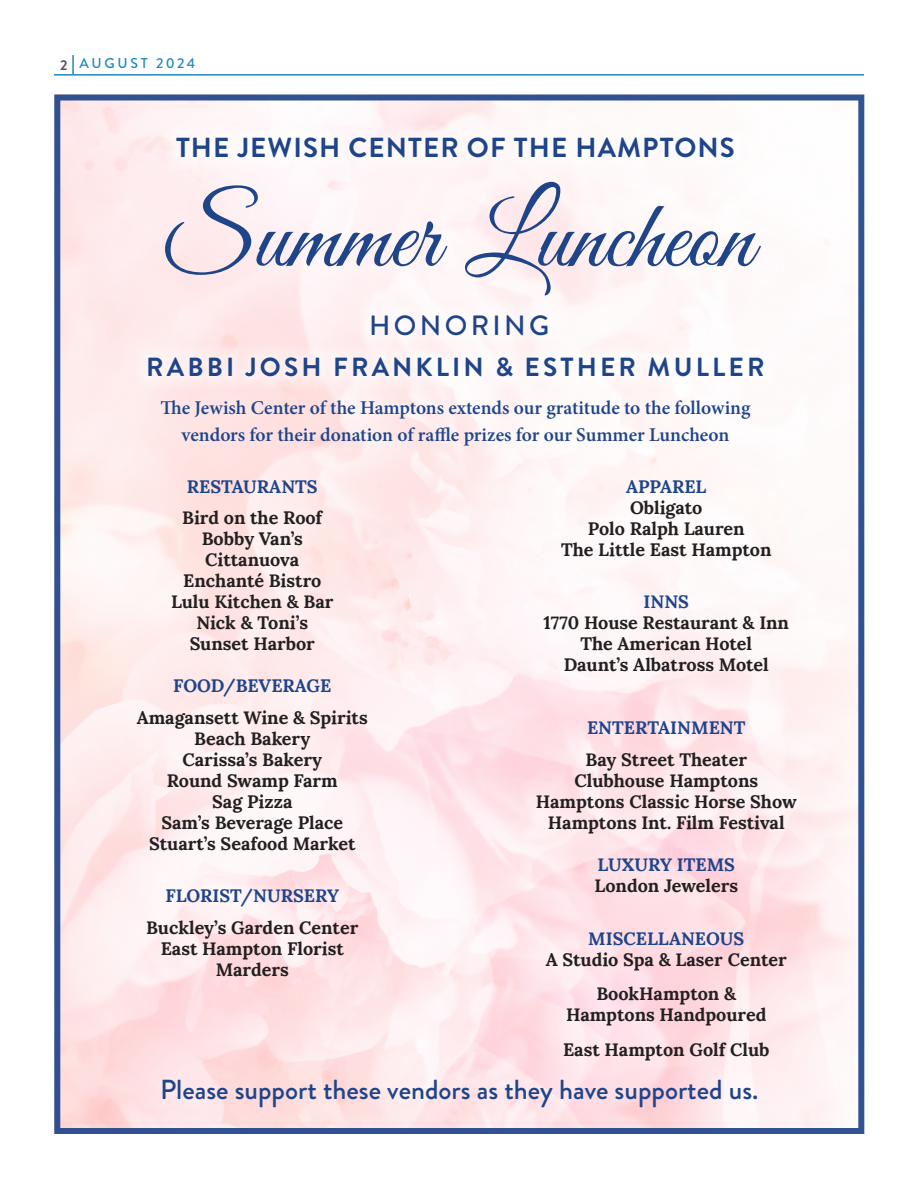
<style>
.page{position:relative;width:918px;height:1188px;background:#fff}
.page>*{position:absolute;margin:0;border:0;box-sizing:border-box;transform-origin:0 0}
.t1{font:98.85px "Great Vibes";color:#1e448a}
.t2{font:500 27.9px "Brandon Grotesque";letter-spacing:.12em;color:#1e448a}
.t3{font:500 27.6px "Brandon Grotesque";color:#1e448a}
.t4{font:700 27.6px "Brandon Grotesque";letter-spacing:.04em;color:#1e448a}
.t5{font:700 26.25px "Brandon Grotesque";letter-spacing:.12em;color:#1e448a}
.t6{font:600 19.5px/26.4px "Minion Pro";letter-spacing:-.005em;color:#1e448a;text-align:center}
.t7{font:700 18px/21px "Lora";color:#231f20;text-align:center}
.t8{font:700 18px "Lora";color:#1e448a}
.t9{font:500 14.25px "Brandon Grotesque";letter-spacing:.185em;color:#1c89c0}
.s1{font-weight:700;color:#57585a}
.s2{color:#1e448a}
</style>
<div class="page">
<svg style="left:72px;top:55px;width:2px;height:19px"></svg>
<hr style="left:54px;top:74px;width:810px;height:2px;background:#1c89c0">
<div style="left:134px;top:343px;width:644px;height:48px;background:linear-gradient(to right,#feebeb,#fefdfe)"></div>
<div style="left:357px;top:300px;width:205px;height:50px;background:#fef7f8"></div>
<div style="left:54px;top:94px;width:810px;height:1040px;border:6px solid #1e448a"></div>
<p class="t9" style="left:60px;top:53px;width:137px"><span class="s1">2</span> AUGUST 2024</p>
<p class="t4" style="left:176px;top:129px;width:560px">THE JEWISH CENTER OF THE HAMPTONS</p>
<p class="t1" style="left:165px;top:182px;width:590px">Summer Luncheon</p>
<p class="t2" style="left:369px;top:306px;width:182px">HONORING</p>
<p class="t5" style="left:146px;top:349px;width:620px">RABBI JOSH FRANKLIN &amp; ESTHER MULLER</p>
<p class="t6" style="left:160px;top:395px;width:591px">The Jewish Center of the Hamptons extends our gratitude to the following vendors for their donation of raffle prizes for our Summer Luncheon</p>
<p class="t8" style="left:187px;top:471px;width:132px">RESTAURANTS</p>
<p class="t7" style="left:182px;top:505px;width:141px">Bird on the Roof</p>
<p class="t7" style="left:202px;top:526px;width:103px">Bobby Van’s</p>
<p class="t7" style="left:205px;top:547px;width:96px">Cittanuova</p>
<p class="t7" style="left:183px;top:568px;width:140px">Enchanté Bistro</p>
<p class="t7" style="left:171px;top:589px;width:164px">Lulu Kitchen &amp; Bar</p>
<p class="t7" style="left:197px;top:610px;width:113px">Nick &amp; Toni’s</p>
<p class="t7" style="left:190px;top:631px;width:127px">Sunset Harbor</p>
<p class="t8" style="left:173px;top:670px;width:160px">FOOD/BEVERAGE</p>
<p class="t7" style="left:137px;top:705px;width:233px">Amagansett Wine &amp; Spirits</p>
<p class="t7" style="left:194px;top:726px;width:118px">Beach Bakery</p>
<p class="t7" style="left:182px;top:747px;width:141px">Carissa’s Bakery</p>
<p class="t7" style="left:167px;top:768px;width:173px">Round Swamp Farm</p>
<p class="t7" style="left:212px;top:789px;width:82px">Sag Pizza</p>
<p class="t7" style="left:161px;top:810px;width:183px">Sam’s Beverage Place</p>
<p class="t7" style="left:149px;top:831px;width:208px">Stuart’s Seafood Market</p>
<p class="t8" style="left:165px;top:881px;width:175px">FLORIST/NURSERY</p>
<p class="t7" style="left:146px;top:915px;width:214px">Buckley’s Garden Center</p>
<p class="t7" style="left:161px;top:936px;width:185px">East Hampton Florist</p>
<p class="t7" style="left:216px;top:957px;width:74px">Marders</p>
<p class="t8" style="left:626px;top:471px;width:82px">APPAREL</p>
<p class="t7" style="left:630px;top:495px;width:74px">Obligato</p>
<p class="t7" style="left:588px;top:516px;width:158px">Polo Ralph Lauren</p>
<p class="t7" style="left:561px;top:537px;width:212px">The Little East Hampton</p>
<p class="t7" style="left:544px;top:589px;width:247px"><span class="s2">INNS<br></span>1770 House Restaurant &amp; Inn<br>The American Hotel<br>Daunt’s Albatross Motel</p>
<p class="t8" style="left:587px;top:713px;width:160px">ENTERTAINMENT</p>
<p class="t7" style="left:586px;top:747px;width:163px">Bay Street Theater</p>
<p class="t7" style="left:574px;top:768px;width:185px">Clubhouse Hamptons</p>
<p class="t7" style="left:536px;top:789px;width:262px">Hamptons Classic Horse Show</p>
<p class="t7" style="left:548px;top:810px;width:238px">Hamptons Int. Film Festival</p>
<p class="t8" style="left:598px;top:850px;width:139px">LUXURY ITEMS</p>
<p class="t7" style="left:595px;top:873px;width:145px">London Jewelers</p>
<p class="t7" style="left:546px;top:926px;width:243px"><span class="s2">MISCELLANEOUS<br></span>A Studio Spa &amp; Laser Center</p>
<p class="t7" style="left:566px;top:982px;width:202px">BookHampton &amp;<br>Hamptons Handpoured</p>
<p class="t7" style="left:563px;top:1037px;width:208px">East Hampton Golf Club</p>
<p class="t3" style="left:160px;top:1071px;width:600px">Please support these vendors as they have supported us.</p>
</div>
